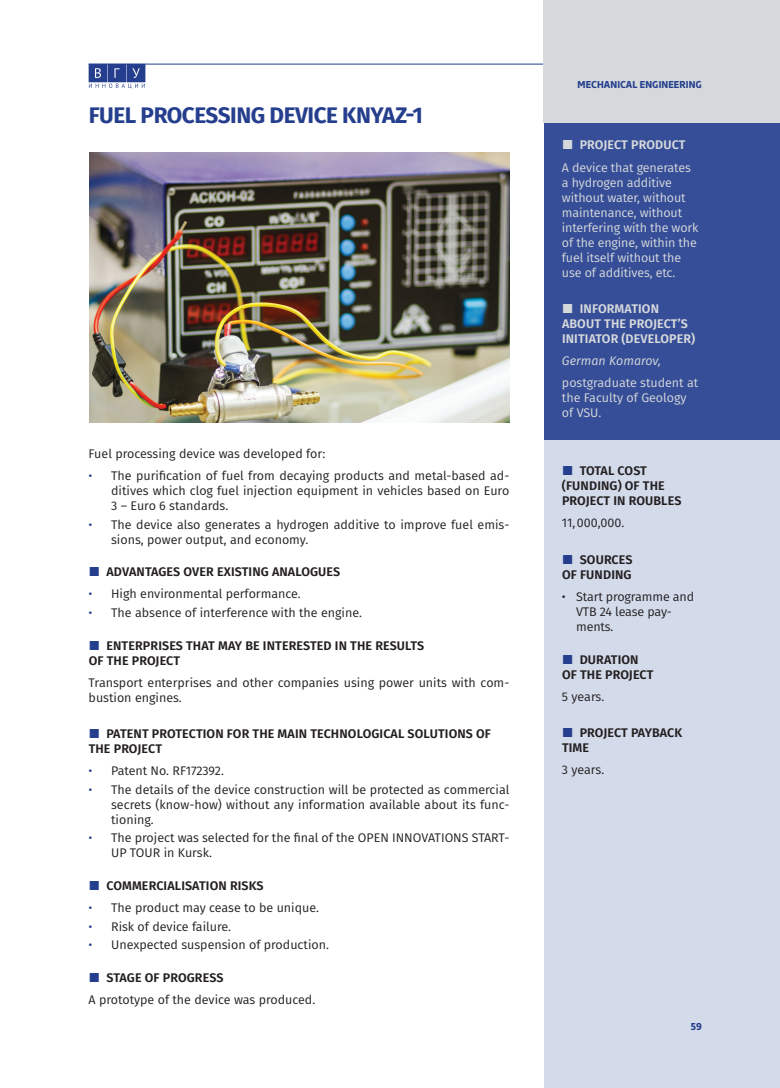
<style>
.page{position:relative;width:780px;height:1088px;background:#fff}
.page>*{position:absolute;margin:0;border:0;box-sizing:border-box;transform-origin:0 0}
.Заголовок_синий{font:700 22.5px "Fira Sans";letter-spacing:-.02em;color:#253f8e}
.Текст_широкий{font:12.5px/15px "Fira Sans";color:#231f20}
.t1{font:600 12.5px/15px "Fira Sans";letter-spacing:.01em;color:#231f20}
.Текст_узкий_серый{font:12.5px/15px "Fira Sans";letter-spacing:-.01em;color:#d6d9dc}
.t2{font:600 12.5px/15px "Fira Sans";letter-spacing:.01em;color:#d6d9dc}
.Текст_узкий_серый-2{font:italic 12.5px "Fira Sans";color:#d6d9dc}
.t3{font:700 10px "Webnar";letter-spacing:.01em;color:#253f8e}
.s1{color:#253f8e}
</style>
<div class="page">
<hr style="left:89px;top:64px;width:577px;height:1px;background:#253f8e">
<div style="left:544px;top:0;width:236px;height:1088px;background:#d3daea"></div>
<div style="left:543px;top:0;width:237px;height:123px;background:#d6d9dc"></div>
<svg style="left:89px;top:64px;width:56px;height:25px"></svg>
<div style="left:544px;top:123px;width:236px;height:316px;background:#364e97"></div>
<img style="left:89px;top:153px;width:420px;height:270px">
<p class="Заголовок_синий" style="left:89px;top:96px;width:335px">FUEL PROCESSING DEVICE KNYAZ-1</p>
<p class="Текст_широкий" style="left:89px;top:446px;width:238px">Fuel processing device was developed for:</p>
<p class="Текст_широкий" style="left:111px;top:468px;width:399px;text-align:justify;text-indent:-22px"><span class="s1">•</span> The purification of fuel from decaying products and metal-based ad&shy;ditives which clog fuel injection equipment in vehicles based on Euro 3 – Euro 6 standards.</p>
<p class="Текст_широкий" style="left:111px;top:516px;width:399px;text-indent:-22px"><span class="s1">•</span> The device also generates a hydrogen additive to improve fuel emis&shy;sions, power output, and economy.</p>
<p class="t1" style="left:106px;top:564px;width:235px">ADVANTAGES OVER EXISTING ANALOGUES</p>
<p class="Текст_широкий" style="left:89px;top:586px;width:214px"><span class="s1">•</span> High environmental performance.</p>
<p class="Текст_широкий" style="left:89px;top:605px;width:275px"><span class="s1">•</span> The absence of interference with the engine.</p>
<p class="t1" style="left:89px;top:637px;width:337px;text-indent:18px">ENTERPRISES THAT MAY BE INTERESTED IN THE RESULTS<br>OF THE PROJECT</p>
<p class="Текст_широкий" style="left:89px;top:675px;width:422px">Transport enterprises and other companies using power units with com&shy;bustion engines.</p>
<p class="t1" style="left:89px;top:725px;width:404px;text-indent:18px">PATENT PROTECTION FOR THE MAIN TECHNOLOGICAL SOLUTIONS OF<br>THE PROJECT</p>
<p class="Текст_широкий" style="left:89px;top:763px;width:137px"><span class="s1">•</span> Patent No. RF172392.</p>
<p class="Текст_широкий" style="left:111px;top:781px;width:399px;text-align:justify;text-indent:-22px"><span class="s1">•</span> The details of the device construction will be protected as commercial secrets (know-how) without any information available about its func&shy;tioning.</p>
<p class="Текст_широкий" style="left:111px;top:830px;width:399px;text-indent:-22px"><span class="s1">•</span> The project was selected for the final of the OPEN INNOVATIONS START-<br>UP TOUR in Kursk.</p>
<p class="t1" style="left:106px;top:877px;width:159px">COMMERCIALISATION RISKS</p>
<p class="Текст_широкий" style="left:89px;top:900px;width:232px"><span class="s1">•</span> The product may cease to be unique.</p>
<p class="Текст_широкий" style="left:89px;top:918px;width:144px"><span class="s1">•</span> Risk of device failure.</p>
<p class="Текст_широкий" style="left:89px;top:937px;width:242px"><span class="s1">•</span> Unexpected suspension of production.</p>
<p class="t1" style="left:106px;top:969px;width:118px">STAGE OF PROGRESS</p>
<p class="Текст_широкий" style="left:89px;top:992px;width:228px">A prototype of the device was produced.</p>
<p class="t3" style="left:577px;top:77px;width:126px">MECHANICAL ENGINEERING</p>
<p class="t2" style="left:579px;top:137px;width:107px">PROJECT PRODUCT</p>
<p class="Текст_узкий_серый" style="left:562px;top:159px;width:138px">A device that generates a hydrogen additive without water, without maintenance, without interfering with the work of the engine, within the fuel itself without the use of additives, etc.</p>
<p class="t2" style="left:562px;top:300px;width:135px;text-indent:18px">INFORMATION<br>ABOUT THE PROJECT’S<br>INITIATOR (DEVELOPER)</p>
<p class="Текст_узкий_серый-2" style="left:562px;top:351px;width:101px">German Komarov,</p>
<p class="Текст_узкий_серый" style="left:562px;top:375px;width:138px">postgraduate student at the Faculty of Geology of VSU.</p>
<p class="t1" style="left:562px;top:463px;width:121px;text-indent:18px">TOTAL COST (FUNDING) OF THE<br>PROJECT IN ROUBLES</p>
<p class="Текст_широкий" style="left:562px;top:515px;width:64px">11,000,000.</p>
<p class="t1" style="left:562px;top:551px;width:72px;text-align:right">SOURCES<br>OF FUNDING</p>
<p class="Текст_широкий" style="left:576px;top:589px;width:119px;text-indent:-14px">• Start programme and<br>VTB 24 lease pay&shy;ments.</p>
<p class="t1" style="left:562px;top:651px;width:93px;text-align:center">DURATION<br>OF THE PROJECT</p>
<p class="Текст_широкий" style="left:562px;top:688px;width:44px">5 years.</p>
<p class="t1" style="left:562px;top:724px;width:122px;text-indent:18px">PROJECT PAYBACK<br>TIME</p>
<p class="Текст_широкий" style="left:562px;top:762px;width:44px">3 years.</p>
<p class="t3" style="left:690px;top:1019px;width:13px">59</p>
</div>
